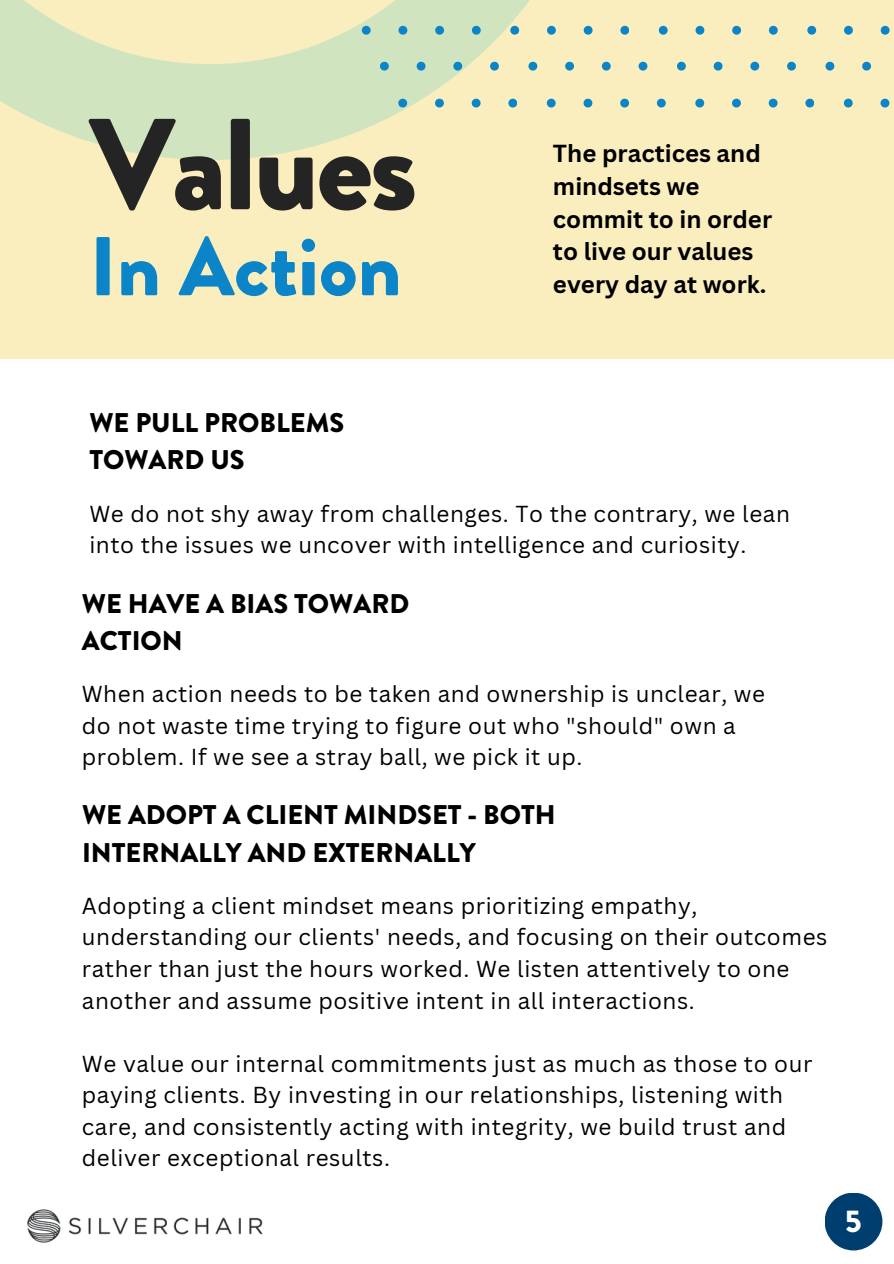
<style>
.page{position:relative;width:894px;height:1264px;background:#fff}
.page>*{position:absolute;margin:0;border:0;box-sizing:border-box;transform-origin:0 0}
.t1{font:900 129px "Brandon Grotesque";letter-spacing:-.025em;color:#242424}
.t2{font:900 83.1px "Brandon Grotesque";color:#0b85c8}
.t3{font:900 31.35px "Brandon Grotesque";color:#fff}
.t4{font:900 27px/37.2px "Brandon Grotesque";color:#000}
.t5{font:700 24px/32.7px "Canva Sans";color:#000}
.t6{font:22.5px/31.5px "Canva Sans";letter-spacing:.025em;color:#000}
</style>
<div class="page">
<div style="left:0;top:0;width:893px;height:358px;background:#faeebe"></div>
<svg style="left:0;top:0;width:608px;height:160px;fill:#d1e4bf"></svg>
<img style="left:27px;top:1209px;width:236px;height:34px">
<div style="left:824px;top:1192px;width:58px;height:58px;background:#003e6f;border-radius:50%"></div>
<svg style="left:380px;top:62px;width:8px;height:9px"></svg>
<svg style="left:416px;top:62px;width:9px;height:9px"></svg>
<svg style="left:453px;top:62px;width:9px;height:9px"></svg>
<svg style="left:490px;top:62px;width:8px;height:9px"></svg>
<svg style="left:398px;top:99px;width:9px;height:8px"></svg>
<svg style="left:435px;top:99px;width:8px;height:8px"></svg>
<svg style="left:471px;top:99px;width:9px;height:8px"></svg>
<svg style="left:508px;top:99px;width:8px;height:8px"></svg>
<svg style="left:528px;top:62px;width:9px;height:9px"></svg>
<svg style="left:565px;top:62px;width:9px;height:9px"></svg>
<svg style="left:601px;top:62px;width:9px;height:9px"></svg>
<svg style="left:638px;top:62px;width:9px;height:9px"></svg>
<svg style="left:546px;top:99px;width:9px;height:8px"></svg>
<svg style="left:583px;top:99px;width:9px;height:8px"></svg>
<svg style="left:620px;top:99px;width:9px;height:8px"></svg>
<svg style="left:657px;top:99px;width:8px;height:8px"></svg>
<svg style="left:677px;top:62px;width:8px;height:9px"></svg>
<svg style="left:713px;top:62px;width:9px;height:9px"></svg>
<svg style="left:750px;top:62px;width:9px;height:9px"></svg>
<svg style="left:787px;top:62px;width:8px;height:9px"></svg>
<svg style="left:695px;top:99px;width:9px;height:8px"></svg>
<svg style="left:732px;top:99px;width:8px;height:8px"></svg>
<svg style="left:768px;top:99px;width:9px;height:8px"></svg>
<svg style="left:805px;top:99px;width:8px;height:8px"></svg>
<svg style="left:825px;top:62px;width:9px;height:9px"></svg>
<svg style="left:862px;top:62px;width:8px;height:9px"></svg>
<svg style="left:843px;top:99px;width:9px;height:8px"></svg>
<svg style="left:880px;top:99px;width:9px;height:8px"></svg>
<svg style="left:362px;top:26px;width:8px;height:9px"></svg>
<svg style="left:398px;top:26px;width:9px;height:9px"></svg>
<svg style="left:435px;top:26px;width:9px;height:9px"></svg>
<svg style="left:472px;top:26px;width:8px;height:9px"></svg>
<svg style="left:510px;top:26px;width:9px;height:9px"></svg>
<svg style="left:547px;top:26px;width:8px;height:9px"></svg>
<svg style="left:583px;top:26px;width:9px;height:9px"></svg>
<svg style="left:620px;top:26px;width:8px;height:9px"></svg>
<svg style="left:658px;top:26px;width:9px;height:9px"></svg>
<svg style="left:695px;top:26px;width:9px;height:9px"></svg>
<svg style="left:732px;top:26px;width:8px;height:9px"></svg>
<svg style="left:768px;top:26px;width:9px;height:9px"></svg>
<svg style="left:807px;top:26px;width:8px;height:9px"></svg>
<svg style="left:844px;top:26px;width:8px;height:9px"></svg>
<svg style="left:880px;top:26px;width:9px;height:9px"></svg>
<p class="t1" style="left:89px;top:74px;width:330px">Values</p>
<p class="t2" style="left:89px;top:208px;width:313px">In Action</p>
<p class="t5" style="left:553px;top:137px;width:220px">The practices and mindsets we commit to in order to live our values every day at work.</p>
<p class="t4" style="left:89px;top:404px;width:256px">WE PULL PROBLEMS<br>TOWARD US</p>
<p class="t6" style="left:89px;top:497px;width:702px">We do not shy away from challenges. To the contrary, we lean into the issues we uncover with intelligence and curiosity.</p>
<p class="t4" style="left:82px;top:585px;width:329px">WE HAVE A BIAS TOWARD<br>ACTION</p>
<p class="t6" style="left:82px;top:677px;width:684px">When action needs to be taken and ownership is unclear, we do not waste time trying to figure out who "should" own a problem. If we see a stray ball, we pick it up.</p>
<h1 class="t4" style="left:82px;top:796px;width:475px">WE ADOPT A CLIENT MINDSET - BOTH<br>INTERNALLY AND EXTERNALLY</h1>
<h4 class="t6" style="left:82px;top:889px;width:746px">Adopting a client mindset means prioritizing empathy, understanding our clients' needs, and focusing on their outcomes rather than just the hours worked. We listen attentively to one another and assume positive intent in all interactions.</h4>
<h2 class="t6" style="left:82px;top:1047px;width:731px">We value our internal commitments just as much as those to our paying clients. By investing in our relationships, listening with care, and consistently acting with integrity, we build trust and deliver exceptional results.</h2>
<p class="t3" style="left:845px;top:1199px;width:18px">5</p>
</div>
